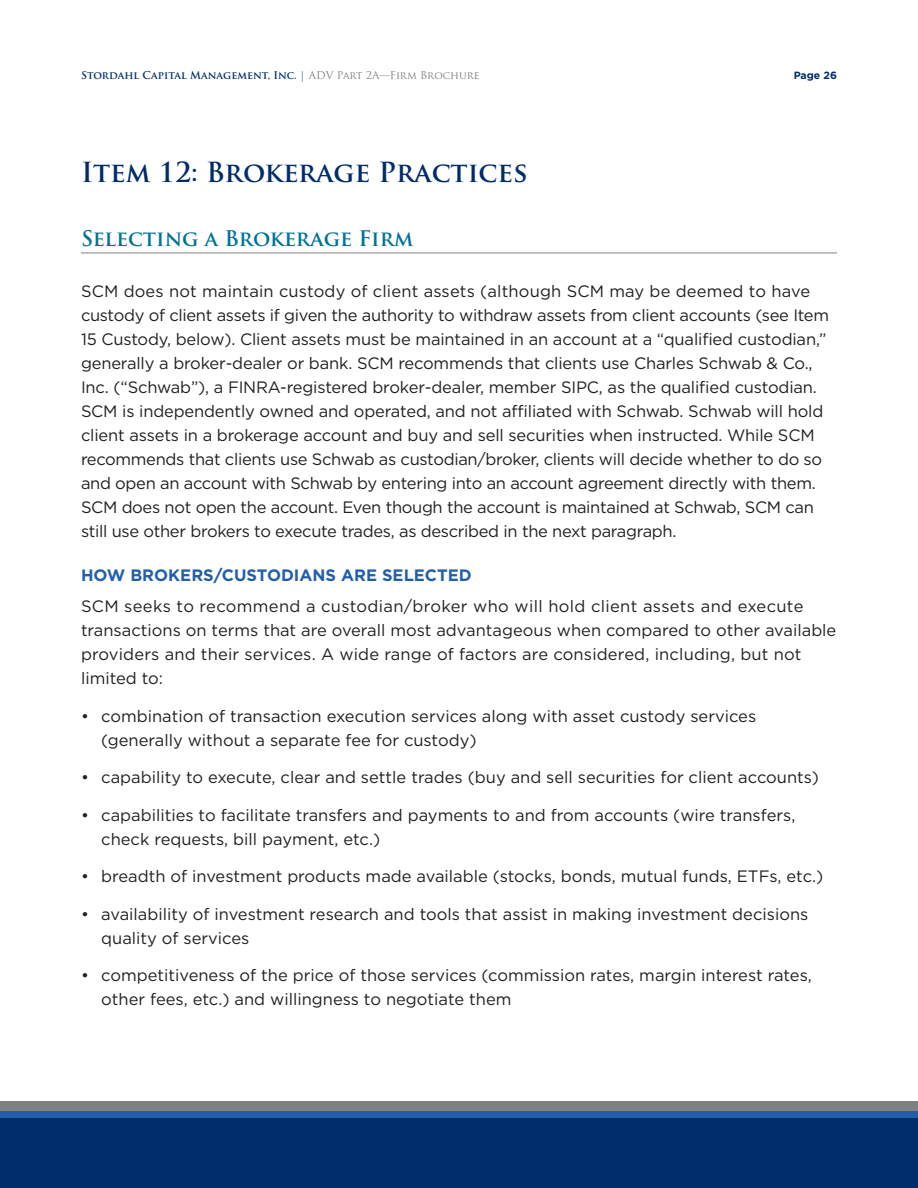
<style>
.page{position:relative;width:918px;height:1188px;background:#fff}
.page>*{position:absolute;margin:0;border:0;box-sizing:border-box;transform-origin:0 0}
.t1{font:700 27px "Trajan Pro";color:#002c6b}
.Subtitle{font:700 21px "Trajan Pro";color:#007299}
.Copy{font:16.5px/24px "Gotham";letter-spacing:-.01em;color:#231f20}
.Copy-2{font:16.5px/24px "Gotham";letter-spacing:.01em;color:#231f20}
.Sub-subtitle{font:700 16.5px "Gotham";color:#225fab}
.t2{font:700 10.5px "Trajan Pro";color:#002c6b}
.t3{font:700 10.5px "Gotham";color:#002c6b}
.s1{font-weight:400;color:#225fab}
.s2{font-weight:400;color:#808083}
</style>
<div class="page">
<div style="left:0;top:1101px;width:918px;height:87px;background:#808083"></div>
<div style="left:0;top:1112px;width:918px;height:41px;background:#225fab"></div>
<div style="left:0;top:1118px;width:918px;height:70px;background:#002c6b"></div>
<hr style="left:81px;top:253px;width:756px;height:1px;background:#808083">
<p class="t2" style="left:81px;top:68px;width:400px">Stordahl Capital Management, Inc. <span class="s1">|</span> <span class="s2">ADV Part 2A—Firm Brochure</span></p>
<p class="t3" style="left:794px;top:69px;width:45px">Page 26</p>
<p class="t1" style="left:81px;top:156px;width:448px">Item 12: Brokerage Practices</p>
<p class="Subtitle" style="left:81px;top:225px;width:334px">Selecting a Brokerage Firm</p>
<p class="Copy" style="left:81px;top:279px;width:750px">SCM does not maintain custody of client assets (although SCM may be deemed to have custody of client assets if given the authority to withdraw assets from client accounts (see Item 15 Custody, below). Client assets must be maintained in an account at a “qualified custodian,” generally a broker-dealer or bank. SCM recommends that clients use Charles Schwab &amp; Co., Inc. (“Schwab”), a FINRA-registered broker-dealer, member SIPC, as the qualified custodian.<br>SCM is independently owned and operated, and not affiliated with Schwab. Schwab will hold client assets in a brokerage account and buy and sell securities when instructed. While SCM recommends that clients use Schwab as custodian/broker, clients will decide whether to do so and open an account with Schwab by entering into an account agreement directly with them.<br>SCM does not open the account. Even though the account is maintained at Schwab, SCM can still use other brokers to execute trades, as described in the next paragraph.</p>
<p class="Sub-subtitle" style="left:81px;top:564px;width:392px">HOW BROKERS/CUSTODIANS ARE SELECTED</p>
<p class="Copy-2" style="left:81px;top:594px;width:757px">SCM seeks to recommend a custodian/broker who will hold client assets and execute transactions on terms that are overall most advantageous when compared to other available providers and their services. A wide range of factors are considered, including, but not limited to:</p>
<p class="Copy" style="left:101px;top:703px;width:656px;text-indent:-20px">• combination of transaction execution services along with asset custody services (generally without a separate fee for custody)</p>
<p class="Copy" style="left:81px;top:765px;width:739px">• capability to execute, clear and settle trades (buy and sell securities for client accounts)</p>
<p class="Copy" style="left:101px;top:802px;width:696px;text-indent:-20px">• capabilities to facilitate transfers and payments to and from accounts (wire transfers, check requests, bill payment, etc.)</p>
<p class="Copy" style="left:81px;top:864px;width:744px">• breadth of investment products made available (stocks, bonds, mutual funds, ETFs, etc.)</p>
<p class="Copy" style="left:101px;top:901px;width:709px;text-indent:-20px">• availability of investment research and tools that assist in making investment decisions quality of services</p>
<p class="Copy" style="left:101px;top:963px;width:712px;text-indent:-20px">• competitiveness of the price of those services (commission rates, margin interest rates, other fees, etc.) and willingness to negotiate them</p>
</div>
